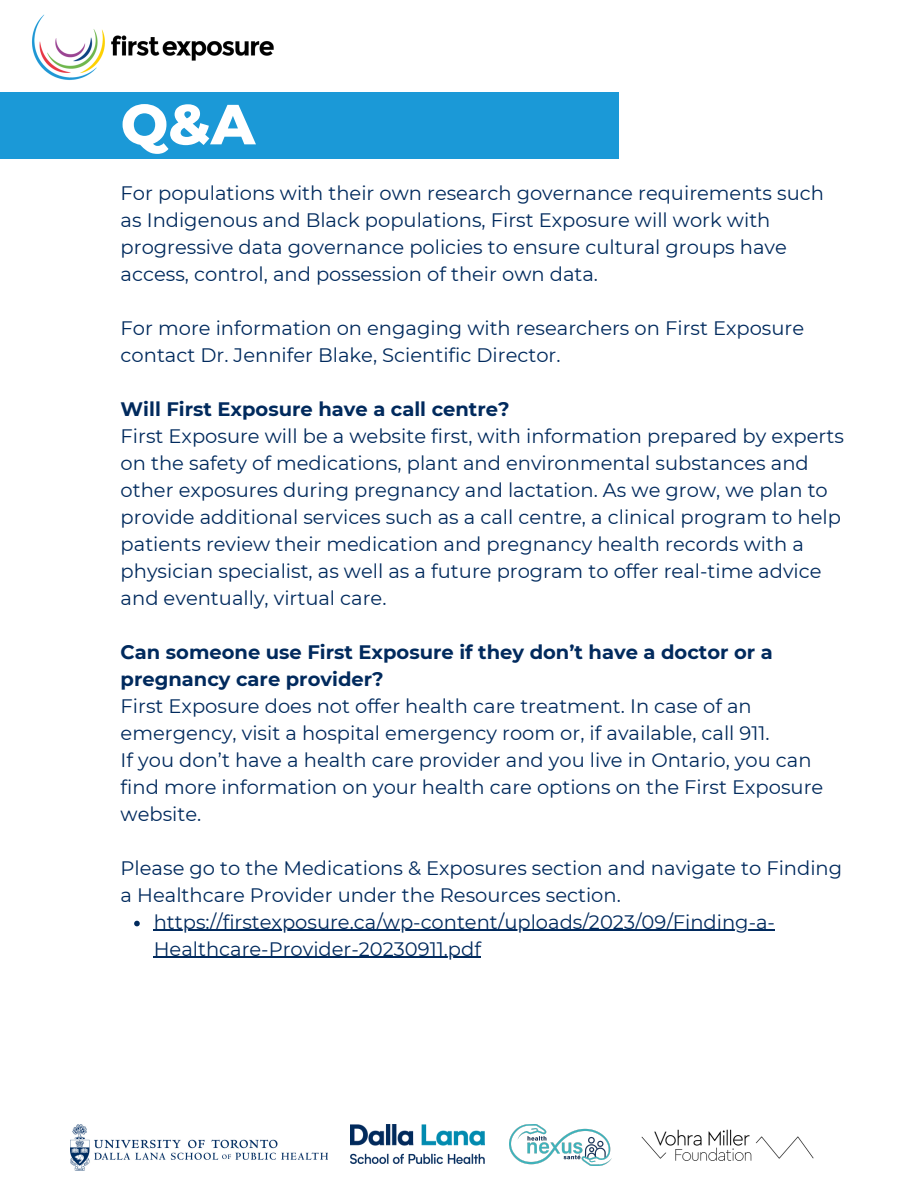
<style>
.page{position:relative;width:918px;height:1188px;background:#fff}
.page>*{position:absolute;margin:0;border:0;box-sizing:border-box;transform-origin:0 0}
.t1{font:800 56.4px "Montserrat";color:#fff}
.t2{font:19.5px/27px "Montserrat";color:#012a5d}
.t3{font:700 19.5px/27px "Montserrat";color:#012a5d}
</style>
<div class="page">
<div style="left:0;top:92px;width:619px;height:67px;background:#1b99d7"></div>
<svg style="left:134px;top:921px;width:6px;height:5px"></svg>
<hr style="left:154px;top:930px;width:621px;height:1px;background:#012a5d">
<hr style="left:154px;top:957px;width:327px;height:1px;background:#012a5d">
<img style="left:32px;top:14px;width:242px;height:66px">
<img style="left:70px;top:1124px;width:258px;height:46px">
<img style="left:351px;top:1124px;width:134px;height:40px">
<img style="left:509px;top:1124px;width:103px;height:42px">
<img style="left:641px;top:1129px;width:173px;height:32px">
<p class="t1" style="left:121px;top:90px;width:136px">Q&amp;A</p>
<p class="t2" style="left:121px;top:179px;width:705px">For populations with their own research governance requirements such as Indigenous and Black populations, First Exposure will work with progressive data governance policies to ensure cultural groups have access, control, and possession of their own data.</p>
<p class="t2" style="left:121px;top:314px;width:685px">For more information on engaging with researchers on First Exposure contact Dr. Jennifer Blake, Scientific Director.</p>
<p class="t3" style="left:121px;top:395px;width:391px">Will First Exposure have a call centre?</p>
<p class="t2" style="left:121px;top:422px;width:725px">First Exposure will be a website first, with information prepared by experts on the safety of medications, plant and environmental substances and other exposures during pregnancy and lactation. As we grow, we plan to provide additional services such as a call centre, a clinical program to help patients review their medication and pregnancy health records with a physician specialist, as well as a future program to offer real-time advice and eventually, virtual care.</p>
<p class="t3" style="left:121px;top:638px;width:654px">Can someone use First Exposure if they don’t have a doctor or a pregnancy care provider?</p>
<p class="t2" style="left:121px;top:692px;width:651px">First Exposure does not offer health care treatment. In case of an emergency, visit a hospital emergency room or, if available, call 911.</p>
<p class="t2" style="left:121px;top:746px;width:704px">If you don’t have a health care provider and you live in Ontario, you can find more information on your health care options on the First Exposure website.</p>
<p class="t2" style="left:121px;top:854px;width:723px">Please go to the Medications &amp; Exposures section and navigate to Finding a Healthcare Provider under the Resources section.</p>
<p class="t2" style="left:154px;top:908px;width:623px">https://firstexposure.ca/wp-content/uploads/2023/09/Finding-a-<br>Healthcare-Provider-20230911.pdf</p>
</div>
